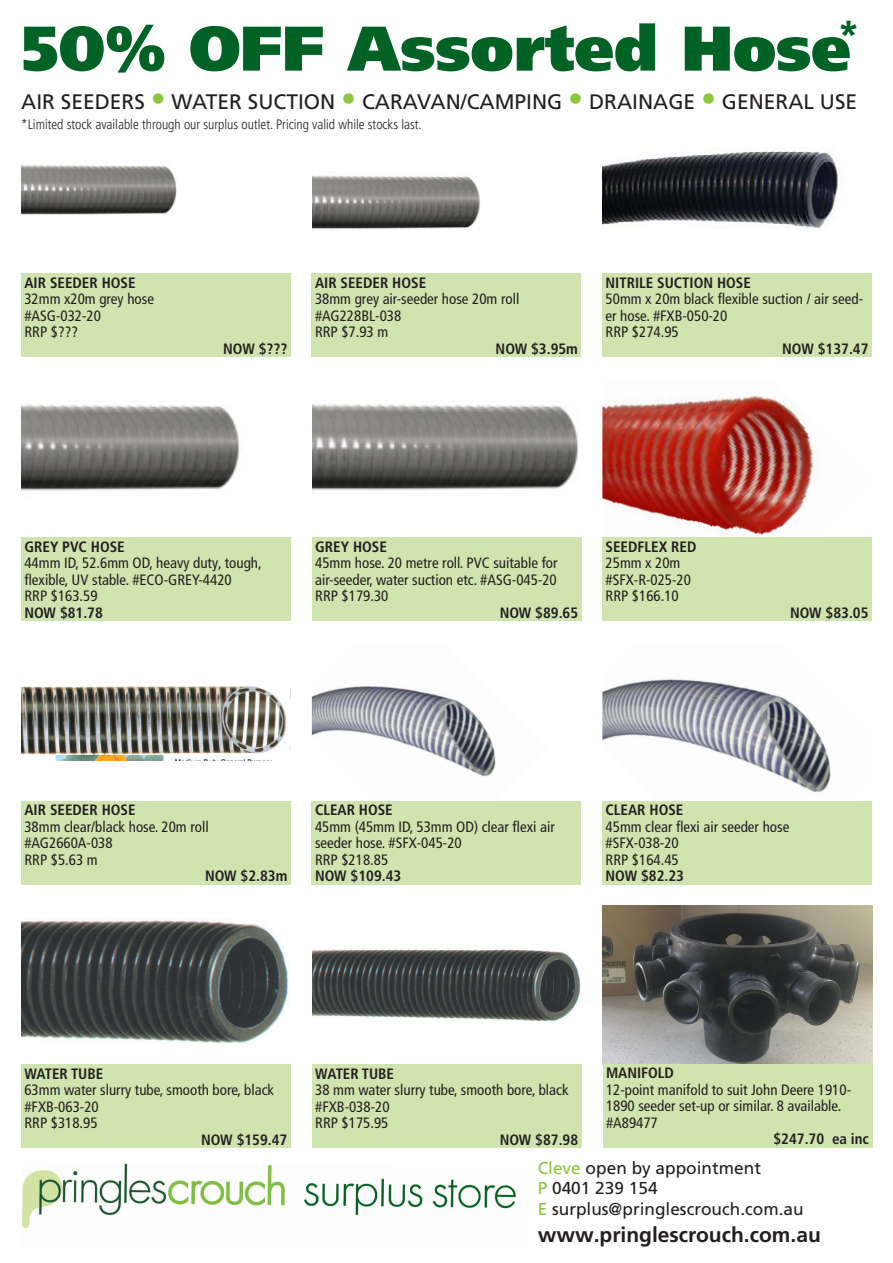
<style>
.page{position:relative;width:893px;height:1263px;background:#fff}
.page>*{position:absolute;margin:0;border:0;box-sizing:border-box;transform-origin:0 0}
.t1{font:900 63px "Frutiger LT Std";color:#006224}
.t2{font:700 39px "Frutiger LT Std";color:#006224}
.t3{font:21px "Frutiger LT Std";color:#231f20}
.t4{font:700 21px "Frutiger LT Pro";color:#231f20}
.t5{font:17.25px "Frutiger LT Pro";color:#231f20}
.t6{font:condensed 15px/16.5px "Frutiger LT Pro";color:#231f20}
.t7{font:700 condensed 15px "Frutiger LT Std";color:#231f20}
.t8{font:300 condensed 13.5px "Frutiger LT Pro";color:#231f20}
.s1{font-size:30px;color:#8bc63e}
.s2{color:#8bc63e}
</style>
<div class="page">
<img style="left:22px;top:1163px;width:495px;height:66px">
<img style="left:312px;top:404px;width:267px;height:87px">
<div style="left:312px;top:537px;width:269px;height:84px;background:#cfe4ae"></div>
<img style="left:21px;top:918px;width:268px;height:125px">
<div style="left:21px;top:1064px;width:270px;height:84px;background:#cfe4ae"></div>
<img style="left:21px;top:404px;width:219px;height:87px">
<div style="left:21px;top:537px;width:270px;height:84px;background:#cfe4ae"></div>
<img style="left:602px;top:147px;width:236px;height:82px">
<div style="left:602px;top:273px;width:270px;height:84px;background:#cfe4ae"></div>
<img style="left:602px;top:395px;width:212px;height:140px">
<div style="left:602px;top:537px;width:270px;height:84px;background:#cfe4ae"></div>
<img style="left:312px;top:685px;width:184px;height:92px">
<div style="left:312px;top:801px;width:269px;height:83px;background:#cfe4ae"></div>
<img style="left:21px;top:686px;width:270px;height:74px">
<div style="left:21px;top:801px;width:270px;height:83px;background:#cfe4ae"></div>
<img style="left:312px;top:949px;width:269px;height:72px">
<div style="left:312px;top:1064px;width:269px;height:84px;background:#cfe4ae"></div>
<img style="left:602px;top:679px;width:229px;height:114px">
<div style="left:602px;top:801px;width:270px;height:83px;background:#cfe4ae"></div>
<img style="left:312px;top:175px;width:169px;height:55px">
<div style="left:312px;top:273px;width:269px;height:84px;background:#cfe4ae"></div>
<img style="left:21px;top:164px;width:156px;height:51px">
<div style="left:21px;top:273px;width:270px;height:84px;background:#cfe4ae"></div>
<img style="left:603px;top:905px;width:269px;height:159px">
<div style="left:603px;top:1064px;width:269px;height:84px;background:#cfe4ae"></div>
<p class="t2" style="left:838px;top:12px;width:23px">*</p>
<p class="t1" style="left:21px;top:10px;width:831px">50% OFF Assorted Hose</p>
<p class="t3" style="left:21px;top:89px;width:837px">AIR SEEDERS <span class="s1">•</span> WATER SUCTION <span class="s1">•</span> CARAVAN/CAMPING <span class="s1">•</span> DRAINAGE <span class="s1">•</span> GENERAL USE</p>
<p class="t8" style="left:21px;top:117px;width:402px">*Limited stock available through our surplus outlet. Pricing valid while stocks last.</p>
<p class="t7" style="left:24px;top:274px;width:113px">AIR SEEDER HOSE</p>
<p class="t6" style="left:24px;top:291px;width:131px">32mm x20m grey hose</p>
<p class="t6" style="left:24px;top:307px;width:78px">#ASG-032-20</p>
<p class="t6" style="left:24px;top:324px;width:55px">RRP $???</p>
<p class="t7" style="left:223px;top:340px;width:66px">NOW $???</p>
<p class="t7" style="left:315px;top:274px;width:113px">AIR SEEDER HOSE</p>
<p class="t6" style="left:315px;top:291px;width:206px">38mm grey air-seeder hose 20m roll</p>
<p class="t6" style="left:315px;top:307px;width:88px">#AG228BL-038</p>
<p class="t6" style="left:315px;top:324px;width:75px">RRP $7.93 m</p>
<p class="t7" style="left:496px;top:340px;width:84px">NOW $3.95m</p>
<p class="t7" style="left:606px;top:274px;width:147px">NITRILE SUCTION HOSE</p>
<p class="t6" style="left:606px;top:291px;width:259px">50mm x 20m black flexible suction / air seed&shy;er hose. #FXB-050-20</p>
<p class="t6" style="left:606px;top:324px;width:75px">RRP $274.95</p>
<p class="t7" style="left:782px;top:340px;width:88px">NOW $137.47</p>
<p class="t7" style="left:24px;top:537px;width:102px">GREY PVC HOSE</p>
<p class="t6" style="left:24px;top:555px;width:239px">44mm ID, 52.6mm OD, heavy duty, tough, flexible, UV stable. #ECO-GREY-4420</p>
<p class="t6" style="left:24px;top:588px;width:75px">RRP $163.59</p>
<p class="t7" style="left:24px;top:603px;width:80px">NOW $81.78</p>
<p class="t7" style="left:315px;top:537px;width:73px">GREY HOSE</p>
<p class="t6" style="left:315px;top:555px;width:244px">45mm hose. 20 metre roll. PVC suitable for air-seeder, water suction etc. #ASG-045-20</p>
<p class="t6" style="left:315px;top:588px;width:75px">RRP $179.30</p>
<p class="t7" style="left:500px;top:603px;width:80px">NOW $89.65</p>
<p class="t7" style="left:606px;top:537px;width:92px">SEEDFLEX RED</p>
<p class="t6" style="left:606px;top:555px;width:76px">25mm x 20m</p>
<p class="t6" style="left:606px;top:571px;width:87px">#SFX-R-025-20</p>
<p class="t6" style="left:606px;top:588px;width:75px">RRP $166.10</p>
<p class="t7" style="left:790px;top:603px;width:80px">NOW $83.05</p>
<p class="t7" style="left:24px;top:801px;width:113px">AIR SEEDER HOSE</p>
<p class="t6" style="left:24px;top:818px;width:186px">38mm clear/black hose. 20m roll</p>
<p class="t6" style="left:24px;top:835px;width:90px">#AG2660A-038</p>
<p class="t6" style="left:24px;top:851px;width:75px">RRP $5.63 m</p>
<p class="t7" style="left:205px;top:867px;width:84px">NOW $2.83m</p>
<p class="t7" style="left:315px;top:801px;width:79px">CLEAR HOSE</p>
<p class="t6" style="left:315px;top:818px;width:241px">45mm (45mm ID, 53mm OD) clear flexi air seeder hose. #SFX-045-20</p>
<p class="t6" style="left:315px;top:851px;width:75px">RRP $218.85</p>
<p class="t7" style="left:315px;top:867px;width:88px">NOW $109.43</p>
<p class="t7" style="left:606px;top:801px;width:79px">CLEAR HOSE</p>
<p class="t6" style="left:606px;top:818px;width:185px">45mm clear flexi air seeder hose</p>
<p class="t6" style="left:606px;top:835px;width:75px">#SFX-038-20</p>
<p class="t6" style="left:606px;top:851px;width:75px">RRP $164.45</p>
<p class="t7" style="left:606px;top:867px;width:80px">NOW $82.23</p>
<p class="t7" style="left:24px;top:1064px;width:80px">WATER TUBE</p>
<p class="t6" style="left:24px;top:1082px;width:251px">63mm water slurry tube, smooth bore, black</p>
<p class="t6" style="left:24px;top:1098px;width:76px">#FXB-063-20</p>
<p class="t6" style="left:24px;top:1115px;width:75px">RRP $318.95</p>
<p class="t7" style="left:201px;top:1130px;width:88px">NOW $159.47</p>
<p class="t7" style="left:315px;top:1064px;width:80px">WATER TUBE</p>
<p class="t6" style="left:315px;top:1082px;width:255px">38 mm water slurry tube, smooth bore, black</p>
<p class="t6" style="left:315px;top:1098px;width:76px">#FXB-038-20</p>
<p class="t6" style="left:315px;top:1115px;width:75px">RRP $175.95</p>
<p class="t7" style="left:500px;top:1130px;width:80px">NOW $87.98</p>
<p class="t7" style="left:606px;top:1064px;width:70px">MANIFOLD</p>
<p class="t6" style="left:606px;top:1081px;width:247px">12-point manifold to suit John Deere 1910-<br>1890 seeder set-up or similar. 8 available.</p>
<p class="t6" style="left:606px;top:1114px;width:53px">#A89477</p>
<p class="t7" style="left:773px;top:1130px;width:97px">$247.70 ea inc</p>
<p class="t5" style="left:538px;top:1157px;width:225px"><span class="s2">Cleve</span> open by appointment</p>
<p class="t5" style="left:538px;top:1178px;width:121px"><span class="s2">P</span> 0401 239 154</p>
<p class="t5" style="left:538px;top:1199px;width:267px"><span class="s2">E</span> surplus@pringlescrouch.com.au</p>
<p class="t4" style="left:538px;top:1222px;width:285px">www.pringlescrouch.com.au</p>
</div>
